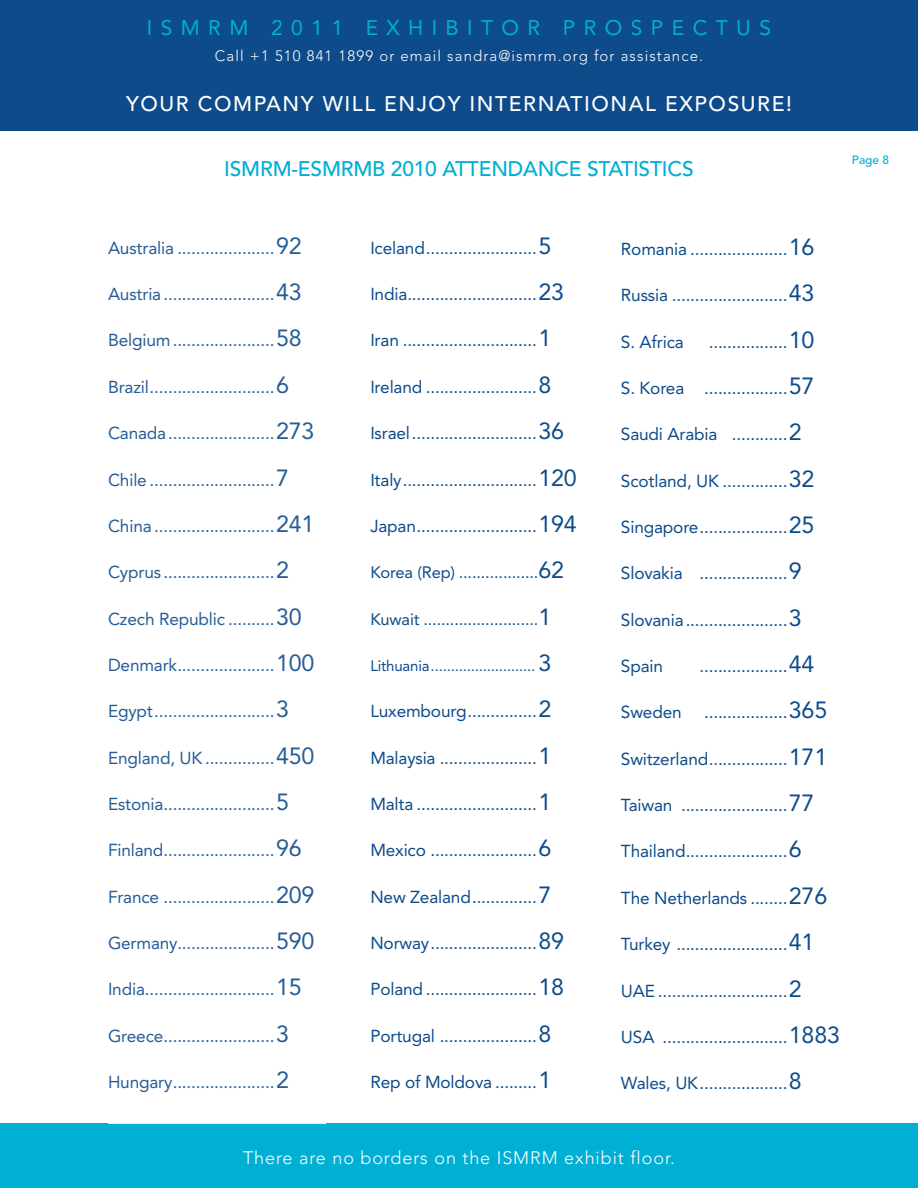
<style>
.page{position:relative;width:918px;height:1188px;background:#fff}
.page>*{position:absolute;margin:0;border:0;box-sizing:border-box;transform-origin:0 0}
.t1{font:500 21px "Avenir";letter-spacing:.075em;color:#fff}
.t2{font:500 21px "Avenir";letter-spacing:-.01em;color:#00afd4}
.t3{font:21px "Avenir";letter-spacing:.4em;color:#00afd4}
.t4{font:300 18px "Avenir";letter-spacing:.05em;color:#fff}
.t5{font:17.25px "Avenir";letter-spacing:-.01em;color:#0e4b8b}
.t6{font:16.5px "Avenir";letter-spacing:-.01em;color:#0e4b8b}
.t7{font:300 15px "Avenir";letter-spacing:.075em;color:#fff}
.t8{font:15px "Avenir";letter-spacing:-.01em;color:#0e4b8b}
.t9{font:500 12px "Avenir";color:#00afd4}
.s1{font-size:23.25px}
</style>
<div class="page">
<div style="left:0;top:0;width:918px;height:131px;background:#0e4b8b"></div>
<div style="left:0;top:1123px;width:918px;height:65px;background:#00afd4"></div>
<p class="t3" style="left:147px;top:15px;width:626px">ISMRM 2011 EXHIBITOR PROSPECTUS</p>
<p class="t7" style="left:215px;top:47px;width:490px">Call +1 510 841 1899 or email sandra@ismrm.org for assistance.</p>
<p class="t1" style="left:126px;top:92px;width:667px">YOUR COMPANY WILL ENJOY INTERNATIONAL EXPOSURE!</p>
<p class="t2" style="left:224px;top:156px;width:471px">ISMRM-ESMRMB 2010 ATTENDANCE STATISTICS</p>
<p class="t9" style="left:852px;top:153px;width:39px">Page 8</p>
<p class="t5" style="left:108px;top:238px;width:195px">Australia......................<span class="s1">92</span></p>
<p class="t5" style="left:108px;top:284px;width:195px">Austria.........................<span class="s1">43</span></p>
<p class="t5" style="left:108px;top:330px;width:195px">Belgium.......................<span class="s1">58</span></p>
<p class="t5" style="left:108px;top:377px;width:182px">Brazil............................<span class="s1">6</span></p>
<p class="t5" style="left:108px;top:423px;width:208px">Canada........................<span class="s1">273</span></p>
<p class="t5" style="left:108px;top:470px;width:182px">Chile............................<span class="s1">7</span></p>
<p class="t5" style="left:108px;top:516px;width:208px">China...........................<span class="s1">241</span></p>
<p class="t5" style="left:108px;top:562px;width:182px">Cyprus.........................<span class="s1">2</span></p>
<p class="t5" style="left:108px;top:609px;width:195px">Czech Republic...........<span class="s1">30</span></p>
<p class="t5" style="left:108px;top:655px;width:208px">Denmark......................<span class="s1">100</span></p>
<p class="t5" style="left:108px;top:701px;width:182px">Egypt...........................<span class="s1">3</span></p>
<p class="t5" style="left:108px;top:748px;width:208px">England, UK................<span class="s1">450</span></p>
<p class="t5" style="left:108px;top:794px;width:182px">Estonia.........................<span class="s1">5</span></p>
<p class="t5" style="left:108px;top:840px;width:195px">Finland.........................<span class="s1">96</span></p>
<p class="t5" style="left:108px;top:887px;width:208px">France.........................<span class="s1">209</span></p>
<p class="t5" style="left:108px;top:933px;width:208px">Germany.....................<span class="s1">590</span></p>
<p class="t5" style="left:108px;top:979px;width:195px">India.............................<span class="s1">15</span></p>
<p class="t5" style="left:108px;top:1026px;width:182px">Greece.........................<span class="s1">3</span></p>
<p class="t5" style="left:108px;top:1072px;width:182px">Hungary.......................<span class="s1">2</span></p>
<p class="t5" style="left:370px;top:238px;width:182px">Iceland........................<span class="s1">5</span></p>
<p class="t5" style="left:370px;top:284px;width:195px">India............................<span class="s1">23</span></p>
<p class="t5" style="left:370px;top:330px;width:182px">Iran .............................<span class="s1">1</span></p>
<p class="t5" style="left:370px;top:377px;width:182px">Ireland ........................<span class="s1">8</span></p>
<p class="t5" style="left:370px;top:423px;width:195px">Israel...........................<span class="s1">36</span></p>
<p class="t5" style="left:370px;top:470px;width:208px">Italy.............................<span class="s1">120</span></p>
<p class="t5" style="left:370px;top:516px;width:208px">Japan..........................<span class="s1">194</span></p>
<p class="t6" style="left:370px;top:563px;width:195px">Korea (Rep) ..................<span class="s1">62</span></p>
<p class="t6" style="left:370px;top:609px;width:182px">Kuwait ..........................<span class="s1">1</span></p>
<p class="t8" style="left:370px;top:657px;width:182px">Lithuania.......................... <span class="s1">3</span></p>
<p class="t5" style="left:370px;top:701px;width:182px">Luxembourg...............<span class="s1">2</span></p>
<p class="t5" style="left:370px;top:748px;width:182px">Malaysia .....................<span class="s1">1</span></p>
<p class="t5" style="left:370px;top:794px;width:182px">Malta ..........................<span class="s1">1</span></p>
<p class="t5" style="left:370px;top:840px;width:182px">Mexico .......................<span class="s1">6</span></p>
<p class="t5" style="left:370px;top:887px;width:182px">New Zealand..............<span class="s1">7</span></p>
<p class="t5" style="left:370px;top:933px;width:195px">Norway.......................<span class="s1">89</span></p>
<p class="t5" style="left:370px;top:979px;width:195px">Poland ........................<span class="s1">18</span></p>
<p class="t5" style="left:370px;top:1026px;width:182px">Portugal .....................<span class="s1">8</span></p>
<p class="t5" style="left:370px;top:1072px;width:182px">Rep of Moldova .........<span class="s1">1</span></p>
<p class="t5" style="left:621px;top:239px;width:195px">Romania .....................<span class="s1">16</span></p>
<p class="t5" style="left:621px;top:285px;width:195px">Russia .........................<span class="s1">43</span></p>
<p class="t5" style="left:621px;top:332px;width:64px">S. Africa</p>
<p class="t5" style="left:709px;top:332px;width:107px">.................<span class="s1">10</span></p>
<p class="t5" style="left:621px;top:378px;width:195px">S. Korea ..................<span class="s1">57</span></p>
<p class="t5" style="left:621px;top:424px;width:182px">Saudi Arabia ............<span class="s1">2</span></p>
<p class="t5" style="left:621px;top:471px;width:195px">Scotland, UK ..............<span class="s1">32</span></p>
<p class="t5" style="left:621px;top:517px;width:195px">Singapore...................<span class="s1">25</span></p>
<p class="t5" style="left:621px;top:563px;width:182px">Slovakia ...................<span class="s1">9</span></p>
<p class="t5" style="left:621px;top:610px;width:182px">Slovania......................<span class="s1">3</span></p>
<p class="t5" style="left:621px;top:656px;width:44px">Spain</p>
<p class="t5" style="left:700px;top:656px;width:117px">...................<span class="s1">44</span></p>
<p class="t5" style="left:621px;top:702px;width:62px">Sweden</p>
<p class="t5" style="left:704px;top:702px;width:125px">..................<span class="s1">365</span></p>
<p class="t5" style="left:621px;top:749px;width:208px">Switzerland.................<span class="s1">171</span></p>
<p class="t5" style="left:621px;top:795px;width:195px">Taiwan .......................<span class="s1">77</span></p>
<p class="t5" style="left:621px;top:841px;width:182px">Thailand......................<span class="s1">6</span></p>
<p class="t5" style="left:621px;top:888px;width:208px">The Netherlands ........<span class="s1">276</span></p>
<p class="t5" style="left:621px;top:934px;width:195px">Turkey ........................<span class="s1">41</span></p>
<p class="t5" style="left:621px;top:981px;width:182px">UAE ............................<span class="s1">2</span></p>
<p class="t5" style="left:621px;top:1027px;width:221px">USA ...........................<span class="s1">1883</span></p>
<p class="t5" style="left:621px;top:1073px;width:182px">Wales, UK...................<span class="s1">8</span></p>
<p class="t4" style="left:243px;top:1147px;width:433px">There are no borders on the ISMRM exhibit floor.</p>
</div>
